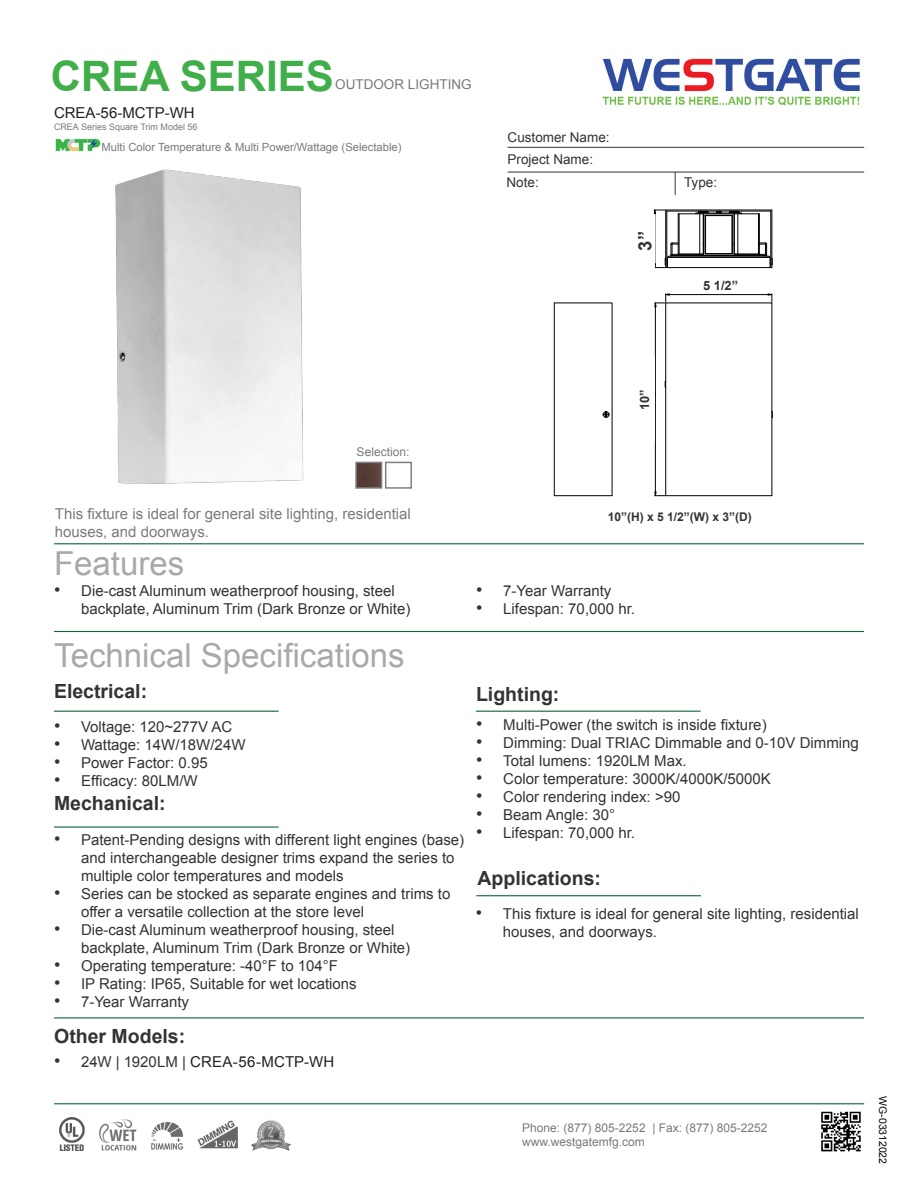
<style>
.page{position:relative;width:918px;height:1188px;background:#fff}
.page>*{position:absolute;margin:0;border:0;box-sizing:border-box;transform-origin:0 0}
.t1{font:700 42px "Arial";color:#40ae49}
.t2{font:33px "Arial";color:#a8a9ad}
.t3{font:700 19.5px "Arial";color:#333}
.t4{font:700 18.45px "Arial";color:#333}
.t5{font:15px/18px "Arial";color:#333}
.t6{font:15px "Arial";color:#323332}
.t7{font:15px/18px "Arial";color:#7b7b7e}
.t8{font:15px "Arial";color:#231f20}
.t9{font:13.5px "Arial";color:#333}
.t10{font:13.5px "Arial";color:#787a7d}
.t11{font:700 12.9px "Arial";color:#333}
.t12{font:12px "Arial";color:#787a7d}
.t13{font:700 12px "Arial";color:#333}
.t14{font:11.25px "Arial";color:#787a7d}
.t15{font:10.5px "Arial";letter-spacing:-.005em;color:#040503}
.t16{font:9px "Arial";color:#787a7d}
.s1{font-size:18px}
.s2{font-size:18px;color:#323332}
.s3{color:#323332}
.s4{color:#333}
</style>
<div class="page">
<hr style="left:54px;top:543px;width:810px;height:1px;background:#0d6736">
<hr style="left:508px;top:147px;width:356px;height:1px;background:#333">
<svg style="left:675px;top:173px;width:1px;height:22px"></svg>
<hr style="left:508px;top:172px;width:356px;height:1px;background:#333">
<hr style="left:54px;top:631px;width:810px;height:1px;background:#0d6736">
<img style="left:602px;top:58px;width:258px;height:48px">
<hr style="left:54px;top:1103px;width:810px;height:1px;background:#0d6736">
<img style="left:821px;top:1111px;width:40px;height:41px">
<img style="left:59px;top:1117px;width:26px;height:33px">
<hr style="left:54px;top:1017px;width:810px;height:1px;background:#0d6736">
<div style="left:666px;top:303px;width:106px;height:193px;border:1px solid #000"></div>
<svg style="left:554px;top:303px;width:58px;height:193px"></svg>
<hr style="left:655px;top:307px;width:1px;height:185px;background:#000">
<svg style="left:655px;top:492px;width:10px;height:5px"></svg>
<svg style="left:653px;top:209px;width:120px;height:227px"></svg>
<div style="left:691px;top:281px;width:59px;height:13px;background:#fff"></div>
<div style="left:640px;top:356px;width:15px;height:87px;background:#fff"></div>
<div style="left:638px;top:214px;width:16px;height:54px;background:#fff"></div>
<img style="left:151px;top:1122px;width:33px;height:28px">
<img style="left:99px;top:1119px;width:38px;height:32px">
<img style="left:198px;top:1120px;width:39px;height:29px">
<img style="left:252px;top:1120px;width:39px;height:31px">
<img style="left:55px;top:138px;width:46px;height:13px">
<img style="left:358px;top:465px;width:21px;height:21px">
<div style="left:355px;top:462px;width:27px;height:27px;border:2px solid #7f7f7f"></div>
<div style="left:385px;top:462px;width:27px;height:27px;background:#fff;border:2px solid #7f7f7f"></div>
<hr style="left:54px;top:711px;width:225px;height:1px;background:#0d6736">
<hr style="left:476px;top:711px;width:225px;height:1px;background:#0d6736">
<hr style="left:54px;top:826px;width:225px;height:2px;background:#0d6736">
<hr style="left:476px;top:895px;width:225px;height:1px;background:#0d6736">
<img style="left:115px;top:169px;width:189px;height:315px">
<p class="t1" style="left:51px;top:48px;width:285px">CREA SERIES</p>
<p class="t10" style="left:335px;top:75px;width:138px">OUTDOOR LIGHTING</p>
<p class="t8" style="left:54px;top:103px;width:142px">CREA-56-MCTP-WH</p>
<p class="t16" style="left:54px;top:121px;width:145px">CREA Series Square Trim Model 56</p>
<p class="t14" style="left:102px;top:139px;width:302px">Multi Color Temperature &amp; Multi Power/Wattage (Selectable)</p>
<p class="t9" style="left:508px;top:128px;width:104px">Customer Name:</p>
<p class="t9" style="left:508px;top:150px;width:87px">Project Name:</p>
<p class="t9" style="left:507px;top:173px;width:34px">Note:</p>
<p class="t9" style="left:684px;top:173px;width:35px">Type:</p>
<p class="t4" style="left:633px;top:251px;width:21px;rotate:-90deg">3”</p>
<p class="t11" style="left:703px;top:277px;width:36px">5 1/2”</p>
<p class="t12" style="left:357px;top:444px;width:54px">Selection:</p>
<p class="t11" style="left:636px;top:410px;width:22px;rotate:-90deg">10”</p>
<p class="t7" style="left:55px;top:504px;width:357px">This fixture is ideal for general site lighting, residential houses, and doorways.</p>
<p class="t2" style="left:54px;top:542px;width:132px">Features</p>
<p class="t5" style="left:81px;top:582px;width:331px;text-indent:-27px"><span class="s1">•</span> Die-cast Aluminum weatherproof housing, steel backplate, Aluminum Trim (Dark Bronze or White)</p>
<p class="t2" style="left:54px;top:633px;width:352px">Technical Specifications</p>
<p class="t3" style="left:54px;top:678px;width:95px">Electrical:</p>
<p class="t5" style="left:54px;top:718px;width:180px"><span class="s1">•</span> Voltage: 120~277V AC</p>
<p class="t5" style="left:54px;top:736px;width:193px"><span class="s1">•</span> Wattage: 14W/18W/24W</p>
<p class="t5" style="left:54px;top:754px;width:155px"><span class="s1">•</span> Power Factor: 0.95</p>
<p class="t5" style="left:54px;top:772px;width:145px"><span class="s1">•</span> Efficacy: 80LM/W</p>
<p class="t3" style="left:54px;top:791px;width:113px">Mechanical:</p>
<p class="t5" style="left:81px;top:831px;width:385px;text-indent:-27px"><span class="s1">•</span> Patent-Pending designs with different light engines (base) and interchangeable designer trims expand the series to multiple color temperatures and models</p>
<p class="t5" style="left:81px;top:885px;width:371px;text-indent:-27px"><span class="s1">•</span> Series can be stocked as separate engines and trims to offer a versatile collection at the store level</p>
<p class="t5" style="left:81px;top:921px;width:331px;text-indent:-27px"><span class="s1">•</span> Die-cast Aluminum weatherproof housing, steel backplate, Aluminum Trim (Dark Bronze or White)</p>
<p class="t5" style="left:54px;top:957px;width:286px"><span class="s1">•</span> Operating temperature: -40°F to 104°F</p>
<p class="t5" style="left:54px;top:975px;width:304px"><span class="s1">•</span> IP Rating: IP65, Suitable for wet locations</p>
<p class="t5" style="left:54px;top:993px;width:137px"><span class="s1">•</span> 7-Year Warranty</p>
<p class="t3" style="left:54px;top:1023px;width:133px">Other Models:</p>
<p class="t8" style="left:54px;top:1052px;width:282px"><span class="s2">•</span> <span class="s3">24W | 1920LM</span> <span class="s4">|</span> CREA-56-MCTP-WH</p>
<p class="t13" style="left:608px;top:509px;width:146px">10”(H) x 5 1/2”(W) x 3”(D)</p>
<p class="t5" style="left:476px;top:582px;width:137px"><span class="s1">•</span> 7-Year Warranty</p>
<p class="t5" style="left:476px;top:600px;width:160px"><span class="s1">•</span> Lifespan: 70,000 hr.</p>
<p class="t3" style="left:476px;top:681px;width:85px">Lighting:</p>
<p class="t6" style="left:476px;top:715px;width:292px"><span class="s1">•</span> Multi-Power (the switch is inside fixture)</p>
<p class="t6" style="left:476px;top:733px;width:384px"><span class="s1">•</span> Dimming: Dual TRIAC Dimmable and 0-10V Dimming</p>
<p class="t6" style="left:476px;top:751px;width:212px"><span class="s1">•</span> Total lumens: 1920LM Max.</p>
<p class="t6" style="left:476px;top:769px;width:296px"><span class="s1">•</span> Color temperature: 3000K/4000K/5000K</p>
<p class="t6" style="left:476px;top:787px;width:206px"><span class="s1">•</span> Color rendering index: &gt;90</p>
<p class="t6" style="left:476px;top:805px;width:140px"><span class="s1">•</span> Beam Angle: 30°</p>
<p class="t5" style="left:476px;top:824px;width:160px"><span class="s1">•</span> Lifespan: 70,000 hr.</p>
<p class="t3" style="left:478px;top:865px;width:125px">Applications:</p>
<p class="t5" style="left:503px;top:905px;width:357px;text-indent:-27px"><span class="s1">•</span> This fixture is ideal for general site lighting, residential houses, and doorways.</p>
<p class="t12" style="left:522px;top:1120px;width:247px">Phone: (877) 805-2252 | Fax: (877) 805-2252</p>
<p class="t12" style="left:522px;top:1134px;width:124px">www.westgatemfg.com</p>
<p class="t15" style="left:890px;top:1096px;width:69px;rotate:90deg">WG-03312022</p>
</div>
